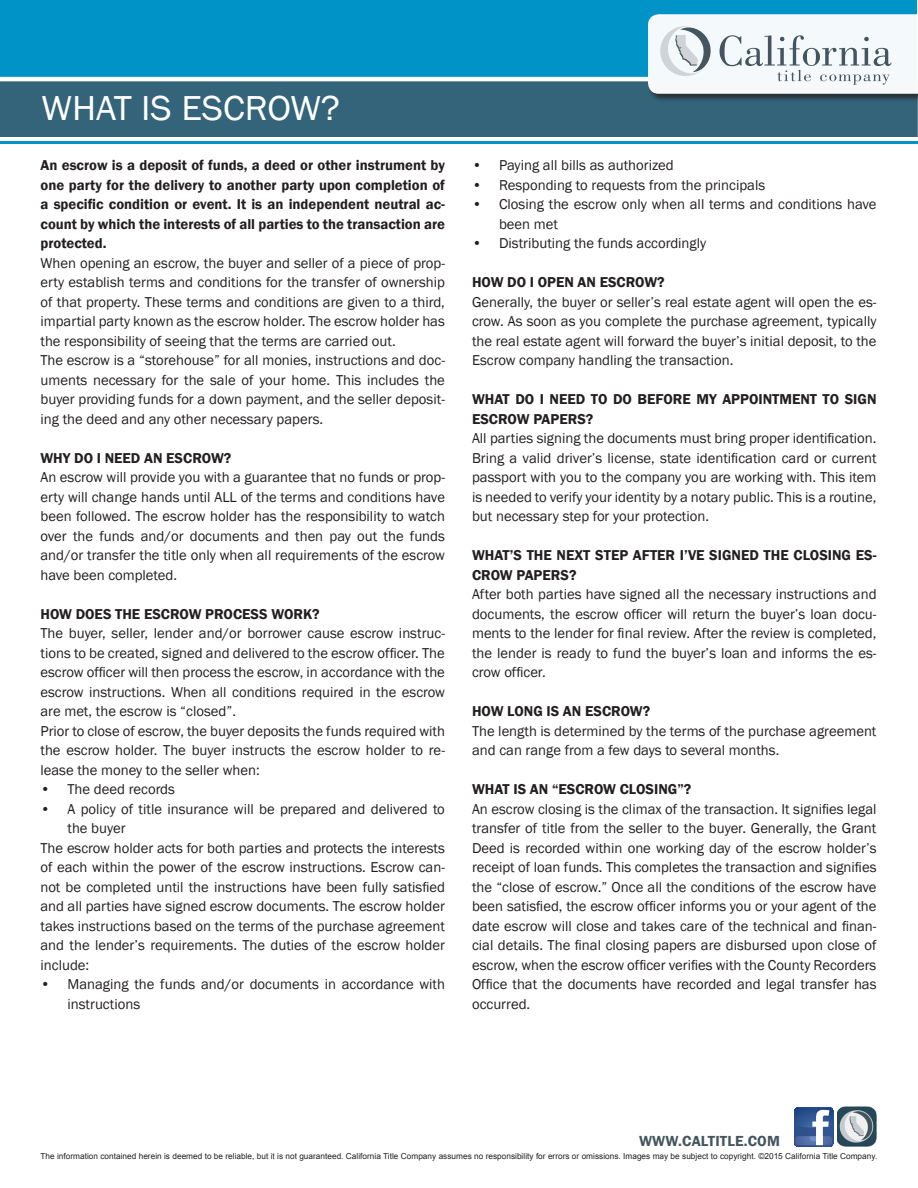
<style>
.page{position:relative;width:918px;height:1188px;background:#fff}
.page>*{position:absolute;margin:0;border:0;box-sizing:border-box;transform-origin:0 0}
.t1{font:35.7px "Franklin Gothic";color:#fff;scale:1.05 1}
.t2{font:600 15px "Franklin Gothic";letter-spacing:.01em;color:#45555f}
.t3{font:14.7px/19.5px "Franklin Gothic";color:#231f20;text-align:justify}
.t4{font:600 14.7px/19.5px "Franklin Gothic";color:#231f20}
.t5{font:8.25px "Arial";letter-spacing:.005em;color:#231f20}
</style>
<div class="page">
<div style="left:0;top:1px;width:916px;height:136px;background:#0093c7"></div>
<svg style="left:794px;top:1108px;width:39px;height:39px"></svg>
<img style="left:837px;top:1107px;width:40px;height:40px">
<div style="left:0;top:80px;width:918px;height:57px;background:#336479"></div>
<hr style="left:0;top:141px;width:918px;height:3px;background:#0093c7">
<hr style="left:0;top:77px;width:648px;height:4px;background:#fff">
<div style="left:647px;top:13px;width:271px;height:89px;background:#231f20;opacity:.8"></div>
<svg style="left:648px;top:14px;width:270px;height:80px;background:#e2e9ec"></svg>
<p class="t1" style="left:41px;top:86px;width:286px">WHAT IS ESCROW?</p>
<p class="t4" style="left:40px;top:156px;width:406px;text-align:justify">An escrow is a deposit of funds, a deed or other instrument by one party for the delivery to another party upon completion of a specific condition or event. It is an independent neutral ac&shy;count by which the interests of all parties to the transaction are protected.</p>
<p class="t3" style="left:40px;top:254px;width:406px">When opening an escrow, the buyer and seller of a piece of prop&shy;erty establish terms and conditions for the transfer of ownership of that property. These terms and conditions are given to a third, impartial party known as the escrow holder. The escrow holder has the responsibility of seeing that the terms are carried out.</p>
<p class="t3" style="left:40px;top:351px;width:406px">The escrow is a “storehouse” for all monies, instructions and doc&shy;uments necessary for the sale of your home. This includes the buyer providing funds for a down payment, and the seller deposit&shy;ing the deed and any other necessary papers.</p>
<p class="t4" style="left:40px;top:449px;width:192px">WHY DO I NEED AN ESCROW?</p>
<p class="t3" style="left:40px;top:468px;width:406px">An escrow will provide you with a guarantee that no funds or prop&shy;erty will change hands until ALL of the terms and conditions have been followed. The escrow holder has the responsibility to watch over the funds and/or documents and then pay out the funds and/or transfer the title only when all requirements of the escrow have been completed.</p>
<p class="t4" style="left:40px;top:605px;width:281px">HOW DOES THE ESCROW PROCESS WORK?</p>
<p class="t3" style="left:40px;top:624px;width:406px">The buyer, seller, lender and/or borrower cause escrow instruc&shy;tions to be created, signed and delivered to the escrow officer. The escrow officer will then process the escrow, in accordance with the escrow instructions. When all conditions required in the escrow are met, the escrow is “closed”.</p>
<p class="t3" style="left:40px;top:722px;width:406px">Prior to close of escrow, the buyer deposits the funds required with the escrow holder. The buyer instructs the escrow holder to re&shy;lease the money to the seller when:</p>
<p class="t3" style="left:40px;top:780px;width:136px">• The deed records</p>
<p class="t3" style="left:68px;top:800px;width:379px;text-indent:-27px">• A policy of title insurance will be prepared and delivered to the buyer</p>
<p class="t3" style="left:40px;top:839px;width:406px">The escrow holder acts for both parties and protects the interests of each within the power of the escrow instructions. Escrow can&shy;not be completed until the instructions have been fully satisfied and all parties have signed escrow documents. The escrow holder takes instructions based on the terms of the purchase agreement and the lender’s requirements. The duties of the escrow holder include:</p>
<p class="t3" style="left:68px;top:975px;width:379px;text-indent:-27px">• Managing the funds and/or documents in accordance with instructions</p>
<p class="t3" style="left:472px;top:156px;width:203px">• Paying all bills as authorized</p>
<p class="t3" style="left:472px;top:176px;width:295px">• Responding to requests from the principals</p>
<p class="t3" style="left:499px;top:195px;width:379px;text-indent:-27px">• Closing the escrow only when all terms and conditions have been met</p>
<p class="t3" style="left:472px;top:234px;width:236px">• Distributing the funds accordingly</p>
<p class="t4" style="left:472px;top:273px;width:194px">HOW DO I OPEN AN ESCROW?</p>
<p class="t3" style="left:472px;top:293px;width:406px">Generally, the buyer or seller’s real estate agent will open the es&shy;crow. As soon as you complete the purchase agreement, typically the real estate agent will forward the buyer’s initial deposit, to the Escrow company handling the transaction.</p>
<p class="t4" style="left:472px;top:390px;width:406px">WHAT DO I NEED TO DO BEFORE MY APPOINTMENT TO SIGN<br>ESCROW PAPERS?</p>
<p class="t3" style="left:472px;top:429px;width:406px">All parties signing the documents must bring proper identification.<br>Bring a valid driver’s license, state identification card or current passport with you to the company you are working with. This item is needed to verify your identity by a notary public. This is a routine, but necessary step for your protection.</p>
<p class="t4" style="left:472px;top:546px;width:406px">WHAT’S THE NEXT STEP AFTER I’VE SIGNED THE CLOSING ES-<br>CROW PAPERS?</p>
<p class="t3" style="left:472px;top:585px;width:406px">After both parties have signed all the necessary instructions and documents, the escrow officer will return the buyer’s loan docu&shy;ments to the lender for final review. After the review is completed, the lender is ready to fund the buyer’s loan and informs the es&shy;crow officer.</p>
<p class="t4" style="left:472px;top:702px;width:180px">HOW LONG IS AN ESCROW?</p>
<p class="t3" style="left:472px;top:722px;width:406px">The length is determined by the terms of the purchase agreement and can range from a few days to several months.</p>
<p class="t4" style="left:472px;top:780px;width:221px">WHAT IS AN “ESCROW CLOSING”?</p>
<p class="t3" style="left:472px;top:800px;width:406px">An escrow closing is the climax of the transaction. It signifies legal transfer of title from the seller to the buyer. Generally, the Grant Deed is recorded within one working day of the escrow holder’s receipt of loan funds. This completes the transaction and signifies the “close of escrow.” Once all the conditions of the escrow have been satisfied, the escrow officer informs you or your agent of the date escrow will close and takes care of the technical and finan&shy;cial details. The final closing papers are disbursed upon close of escrow, when the escrow officer verifies with the County Recorders Office that the documents have recorded and legal transfer has occurred.</p>
<p class="t2" style="left:639px;top:1132px;width:142px">WWW.CALTITLE.COM</p>
<p class="t5" style="left:40px;top:1151px;width:838px">The information contained herein is deemed to be reliable, but it is not guaranteed. California Title Company assumes no responsibility for errors or omissions. Images may be subject to copyright. ©2015 California Title Company.</p>
</div>
